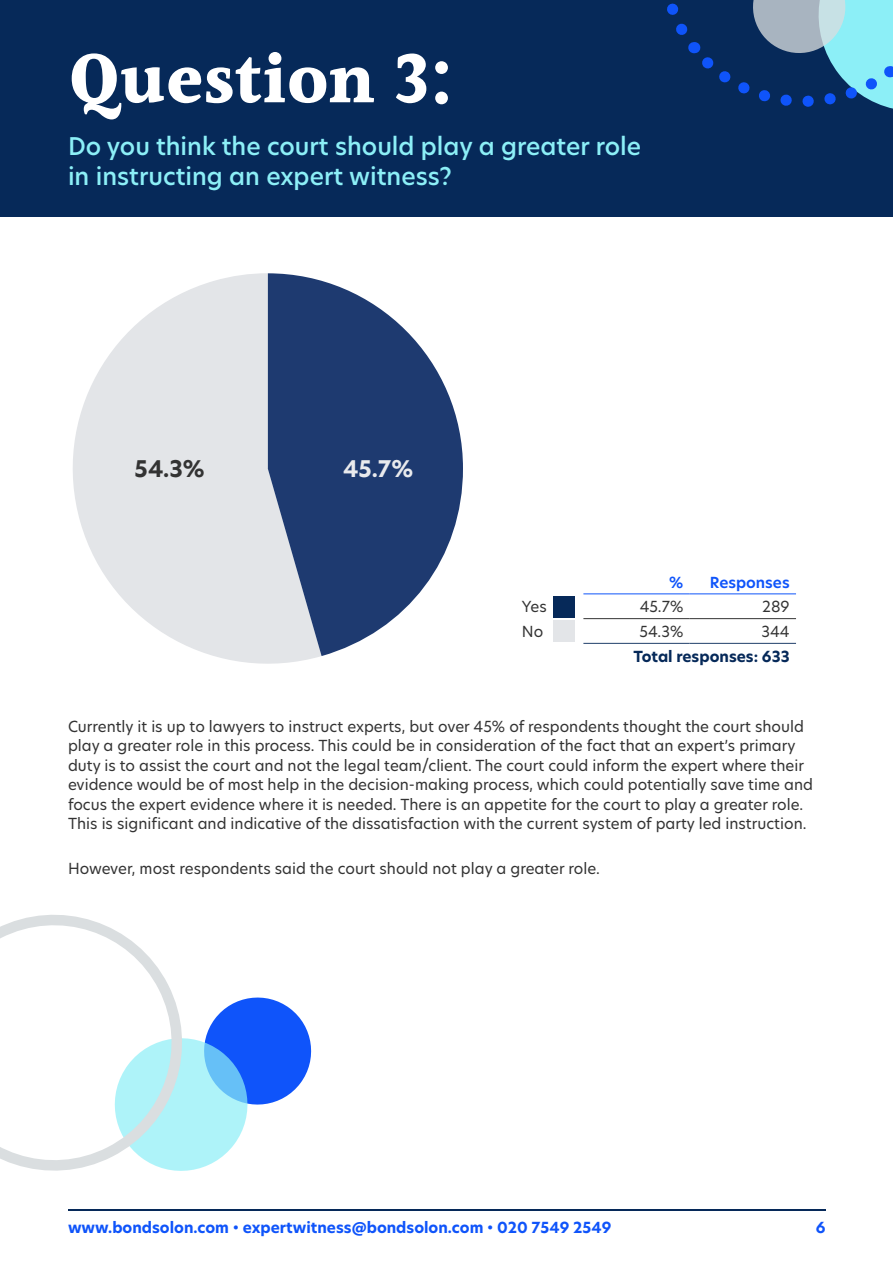
<style>
.page{position:relative;width:893px;height:1263px;background:#fff}
.page>*{position:absolute;margin:0;border:0;box-sizing:border-box;transform-origin:0 0}
.Ques_No{font:700 73.5px "Halant";color:#fff}
.Question{font:500 24px/30px "New Hero";color:#8ceff7}
.Paragraph{font:700 22.5px "New Hero";color:#333}
.Paragraph-2{font:700 22.5px "New Hero";color:#e9eaed}
.Paragraph-3{font:15px/19.5px "New Hero";color:#333}
.t1{font:700 15px "New Hero";color:#0f54fa}
.t2{font:700 15px "New Hero";color:#062959}
.Paragraph-4{font:600 15px "New Hero";color:#0f54fa}
</style>
<div class="page">
<div style="left:0;top:0;width:893px;height:217px;background:#062959"></div>
<svg style="left:667px;top:0;width:226px;height:109px"></svg>
<hr style="left:68px;top:1209px;width:757px;height:1px;background:#062959">
<svg style="left:73px;top:273px;width:248px;height:391px;fill:#e3e5e8"></svg>
<svg style="left:268px;top:273px;width:195px;height:383px;fill:#1e3a70"></svg>
<hr style="left:583px;top:618px;width:107px;height:1px;background:#333">
<hr style="left:690px;top:618px;width:106px;height:1px;background:#333">
<hr style="left:583px;top:593px;width:107px;height:1px;background:#0f54fa">
<hr style="left:690px;top:593px;width:106px;height:1px;background:#0f54fa">
<hr style="left:583px;top:643px;width:107px;height:1px;background:#38547a">
<hr style="left:690px;top:643px;width:106px;height:1px;background:#38547a">
<div style="left:554px;top:596px;width:21px;height:21px;background:#062959"></div>
<div style="left:554px;top:620px;width:21px;height:22px;background:#e3e5e8"></div>
<svg style="left:194px;top:997px;width:118px;height:173px"></svg>
<svg style="left:0;top:915px;width:194px;height:256px"></svg>
<p class="Ques_No" style="left:68px;top:26px;width:387px">Question 3:</p>
<p class="Question" style="left:68px;top:131px;width:575px">Do you think the court should play a greater role in instructing an expert witness?</p>
<p class="Paragraph" style="left:135px;top:454px;width:72px">54.3%</p>
<p class="Paragraph-2" style="left:343px;top:454px;width:72px">45.7%</p>
<p class="Paragraph-4" style="left:669px;top:572px;width:16px">%</p>
<p class="Paragraph-4" style="left:710px;top:572px;width:81px">Responses</p>
<p class="Paragraph-3" style="left:522px;top:597px;width:26px">Yes</p>
<p class="Paragraph-3" style="left:640px;top:597px;width:45px">45.7%</p>
<p class="Paragraph-3" style="left:762px;top:597px;width:29px">289</p>
<p class="Paragraph-3" style="left:522px;top:621px;width:23px">No</p>
<p class="Paragraph-3" style="left:639px;top:621px;width:45px">54.3%</p>
<p class="Paragraph-3" style="left:761px;top:621px;width:30px">344</p>
<p class="t2" style="left:633px;top:646px;width:158px">Total responses: 633</p>
<p class="Paragraph-3" style="left:68px;top:716px;width:746px">Currently it is up to lawyers to instruct experts, but over 45% of respondents thought the court should play a greater role in this process. This could be in consideration of the fact that an expert’s primary duty is to assist the court and not the legal team/client. The court could inform the expert where their evidence would be of most help in the decision-making process, which could potentially save time and focus the expert evidence where it is needed. There is an appetite for the court to play a greater role.<br>This is significant and indicative of the dissatisfaction with the current system of party led instruction.</p>
<p class="Paragraph-3" style="left:68px;top:859px;width:533px">However, most respondents said the court should not play a greater role.</p>
<p class="t1" style="left:68px;top:1217px;width:545px">www.bondsolon.com • expertwitness@bondsolon.com • 020 7549 2549</p>
<p class="t1" style="left:816px;top:1217px;width:11px">6</p>
</div>
